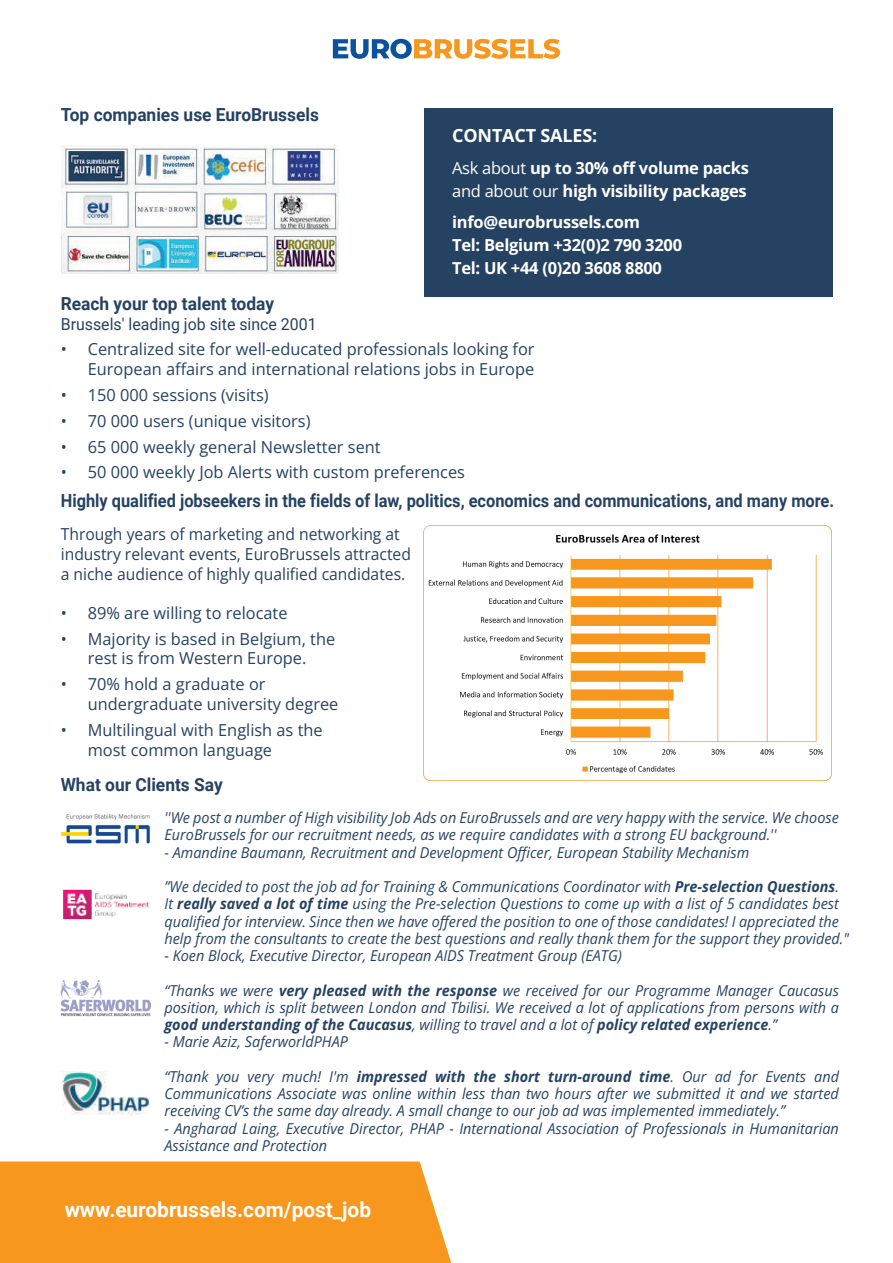
<style>
.page{position:relative;width:893px;height:1263px;background:#fff}
.page>*{position:absolute;margin:0;border:0;box-sizing:border-box;transform-origin:0 0}
.t1{font:700 21px "Roboto";color:#fff}
.t2{font:700 18px "Roboto";color:#254262;scale:.91 1}
.t3{font:700 18px "Roboto";color:#254262;scale:.96 1}
.t4{font:700 18px "Open Sans";letter-spacing:-.01em;color:#fff}
.t5{font:16.5px/19.8px "Open Sans";color:#254262}
.t6{font:700 16.5px/22.8px "Open Sans";letter-spacing:-.015em;color:#fff}
.t7{font:16.5px/19.8px "Open Sans";color:#254262;scale:.95 1}
.t8{font:16.5px "Roboto";color:#254262;scale:.96 1}
.t9{font:italic 15px/17.2px "Open Sans";color:#254262;scale:.96 1}
.s1{font-weight:400}
.s2{font-weight:700}
</style>
<div class="page">
<div style="left:0;top:1161px;width:451px;height:102px;background:#f7971d"></div>
<svg style="left:333px;top:39px;width:227px;height:20px"></svg>
<img style="left:424px;top:526px;width:407px;height:254px">
<img style="left:62px;top:146px;width:277px;height:128px">
<div style="left:424px;top:108px;width:408px;height:188px;background:#254262"></div>
<img style="left:60px;top:814px;width:90px;height:30px">
<img style="left:63px;top:889px;width:86px;height:31px">
<img style="left:61px;top:981px;width:90px;height:36px">
<img style="left:62px;top:1071px;width:87px;height:44px">
<p class="t3" style="left:61px;top:102px;width:271px">Top companies use EuroBrussels</p>
<p class="t4" style="left:452px;top:123px;width:147px">CONTACT SALES:</p>
<p class="t6" style="left:452px;top:156px;width:298px"><span class="s1">Ask about</span> up to 30% off volume packs <span class="s1">and about our</span> high visibility packages</p>
<p class="t6" style="left:452px;top:211px;width:232px">info@eurobrussels.com<br>Tel: Belgium +32(0)2 790 3200<br>Tel: UK +44 (0)20 3608 8800</p>
<p class="t3" style="left:61px;top:291px;width:224px">Reach your top talent today</p>
<p class="t8" style="left:61px;top:312px;width:268px">Brussels' leading job site since 2001</p>
<p class="t5" style="left:61px;top:339px;width:475px;text-align:right">• Centralized site for well-educated professionals looking for<br>European affairs and international relations jobs in Europe</p>
<p class="t5" style="left:61px;top:385px;width:209px">• 150 000 sessions (visits)</p>
<p class="t5" style="left:61px;top:410px;width:251px">• 70 000 users (unique visitors)</p>
<p class="t5" style="left:61px;top:436px;width:321px">• 65 000 weekly general Newsletter sent</p>
<p class="t5" style="left:61px;top:462px;width:406px">• 50 000 weekly Job Alerts with custom preferences</p>
<p class="t2" style="left:61px;top:488px;width:851px">Highly qualified jobseekers in the fields of law, politics, economics and communications, and many more.</p>
<p class="t7" style="left:61px;top:524px;width:370px">Through years of marketing and networking at industry relevant events, EuroBrussels attracted a niche audience of highly qualified candidates.</p>
<p class="t5" style="left:61px;top:602px;width:228px">• 89% are willing to relocate</p>
<p class="t5" style="left:61px;top:628px;width:276px;text-align:center">• Majority is based in Belgium, the rest is from Western Europe.</p>
<p class="t5" style="left:88px;top:674px;width:252px;text-indent:-27px">• 70% hold a graduate or undergraduate university degree</p>
<p class="t5" style="left:88px;top:719px;width:236px;text-indent:-27px">• Multilingual with English as the most common language</p>
<p class="t3" style="left:61px;top:771px;width:170px">What our Clients Say</p>
<p class="t9" style="left:164px;top:808px;width:704px">''We post a number of High visibility Job Ads on EuroBrussels and are very happy with the service. We choose<br>EuroBrussels for our recruitment needs, as we require candidates with a strong EU background.''</p>
<p class="t9" style="left:164px;top:843px;width:611px">- Amandine Baumann, Recruitment and Development Officer, European Stability Mechanism</p>
<p class="t9" style="left:164px;top:877px;width:715px">”We decided to post the job ad for Training &amp; Communications Coordinator with <span class="s2">Pre-selection Questions</span>.<br>It <span class="s2">really saved a lot of time</span> using the Pre-selection Questions to come up with a list of 5 candidates best qualified for interview. Since then we have offered the position to one of those candidates! I appreciated the help from the consultants to create the best questions and really thank them for the support they provided."</p>
<p class="t9" style="left:164px;top:946px;width:478px">- Koen Block, Executive Director, European AIDS Treatment Group (EATG)</p>
<p class="t9" style="left:164px;top:981px;width:704px;text-align:justify">“Thanks we were <span class="s2">very pleased with the response</span> we received for our Programme Manager Caucasus position, which is split between London and Tbilisi. We received a lot of applications from persons with a <span class="s2">good understanding of the Caucasus</span>, willing to travel and a lot of <span class="s2">policy related experience</span>.”</p>
<p class="t9" style="left:164px;top:1033px;width:193px">- Marie Aziz, SaferworldPHAP</p>
<p class="t9" style="left:164px;top:1067px;width:704px;text-align:justify">“Thank you very much! I'm <span class="s2">impressed with the short turn-around time</span>. Our ad for Events and Communications Associate was online within less than two hours after we submitted it and we started receiving CV’s the same day already. A small change to our job ad was implemented immediately.”</p>
<p class="t9" style="left:164px;top:1119px;width:704px">- Angharad Laing, Executive Director, PHAP - International Association of Professionals in Humanitarian<br>Assistance and Protection</p>
<h1 class="t1" style="left:65px;top:1195px;width:308px">www.eurobrussels.com/post_job</h1>
</div>
